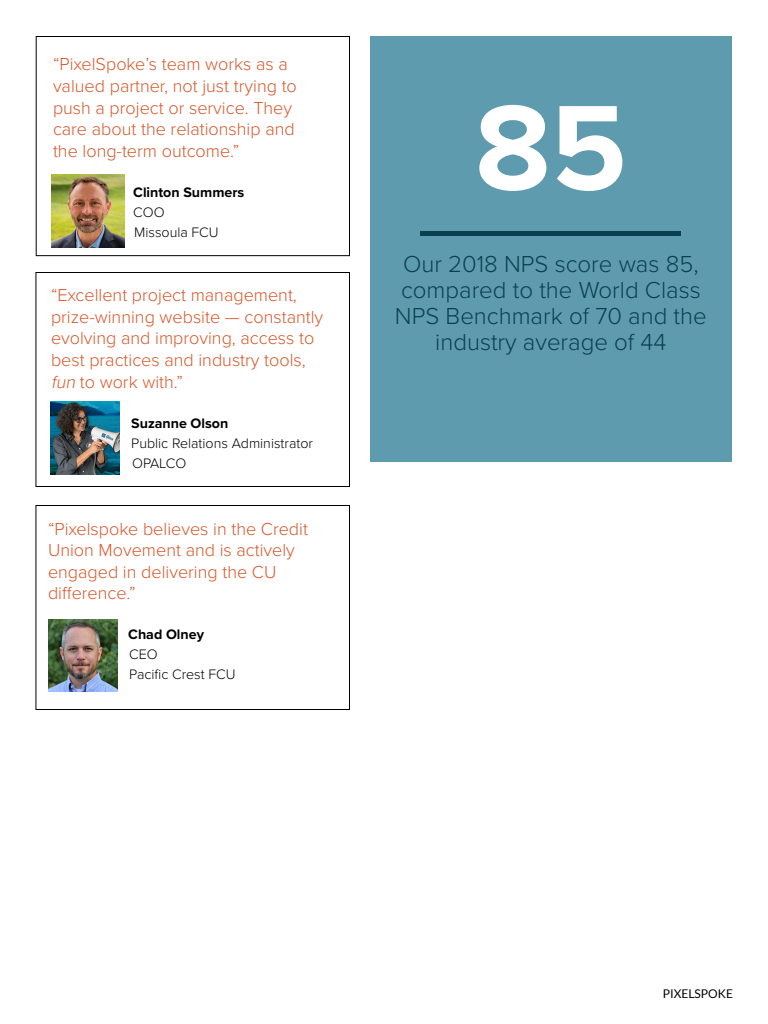
<style>
.page{position:relative;width:768px;height:1024px;background:#fff}
.page>*{position:absolute;margin:0;border:0;box-sizing:border-box;transform-origin:0 0}
.t1{font:700 125px "Proxima Nova";color:#fff}
.t2{font:300 24px/26px "Proxima Nova";color:#0b4050;text-align:center}
.t3{font:300 18px/21.6px "Proxima Nova";color:#d95729}
.t4{font:300 14.2px/20px "Proxima Nova";color:#000}
.t5{font:700 14.2px/20px "Proxima Nova";color:#000}
.t6{font:12px "Lato";color:#000}
.s1{font-weight:300}
.s2{font-style:italic}
.s3{font-weight:700}
</style>
<div class="page">
<div style="left:35px;top:505px;width:315px;height:205px;border:1px solid #000"></div>
<div style="left:35px;top:272px;width:315px;height:215px;border:1px solid #000"></div>
<div style="left:36px;top:36px;width:314px;height:220px;border:1px solid #000"></div>
<div style="left:370px;top:36px;width:362px;height:426px;background:#5f9baf"></div>
<hr style="left:421px;top:232px;width:260px;height:4px;background:#0b4050">
<img style="left:48px;top:619px;width:70px;height:73px">
<img style="left:50px;top:401px;width:70px;height:73px">
<img style="left:52px;top:174px;width:73px;height:74px">
<p class="t3" style="left:53px;top:53px;width:245px">“PixelSpoke’s team works as a valued partner, not just trying to push a project or service. They care about the relationship and the long-term outcome.”</p>
<p class="t5" style="left:133px;top:182px;width:113px">Clinton Summers<br><span class="s1">COO<br>Missoula FCU</span></p>
<p class="t3" style="left:51px;top:283px;width:274px">“Excellent project management, prize-winning website — constantly evolving and improving, access to best practices and industry tools, <span class="s2">fun</span> to work with.”</p>
<p class="t4" style="left:131px;top:412px;width:183px"><span class="s3">Suzanne Olson<br></span>Public Relations Administrator<br>OPALCO</p>
<p class="t3" style="left:48px;top:517px;width:262px">“Pixelspoke believes in the Credit<br>Union Movement and is actively</p>
<p class="t3" style="left:48px;top:560px;width:230px">engaged in delivering the CU difference.”</p>
<p class="t5" style="left:128px;top:624px;width:77px">Chad Olney</p>
<p class="t4" style="left:129px;top:644px;width:30px">CEO</p>
<p class="t4" style="left:129px;top:664px;width:108px">Pacific Crest FCU</p>
<p class="t1" style="left:475px;top:55px;width:153px">85</p>
<p class="t2" style="left:395px;top:250px;width:313px">Our 2018 NPS score was 85, compared to the World Class<br>NPS Benchmark of 70 and the industry average of 44</p>
<p class="t6" style="left:663px;top:987px;width:72px">PIXELSPOKE</p>
</div>
